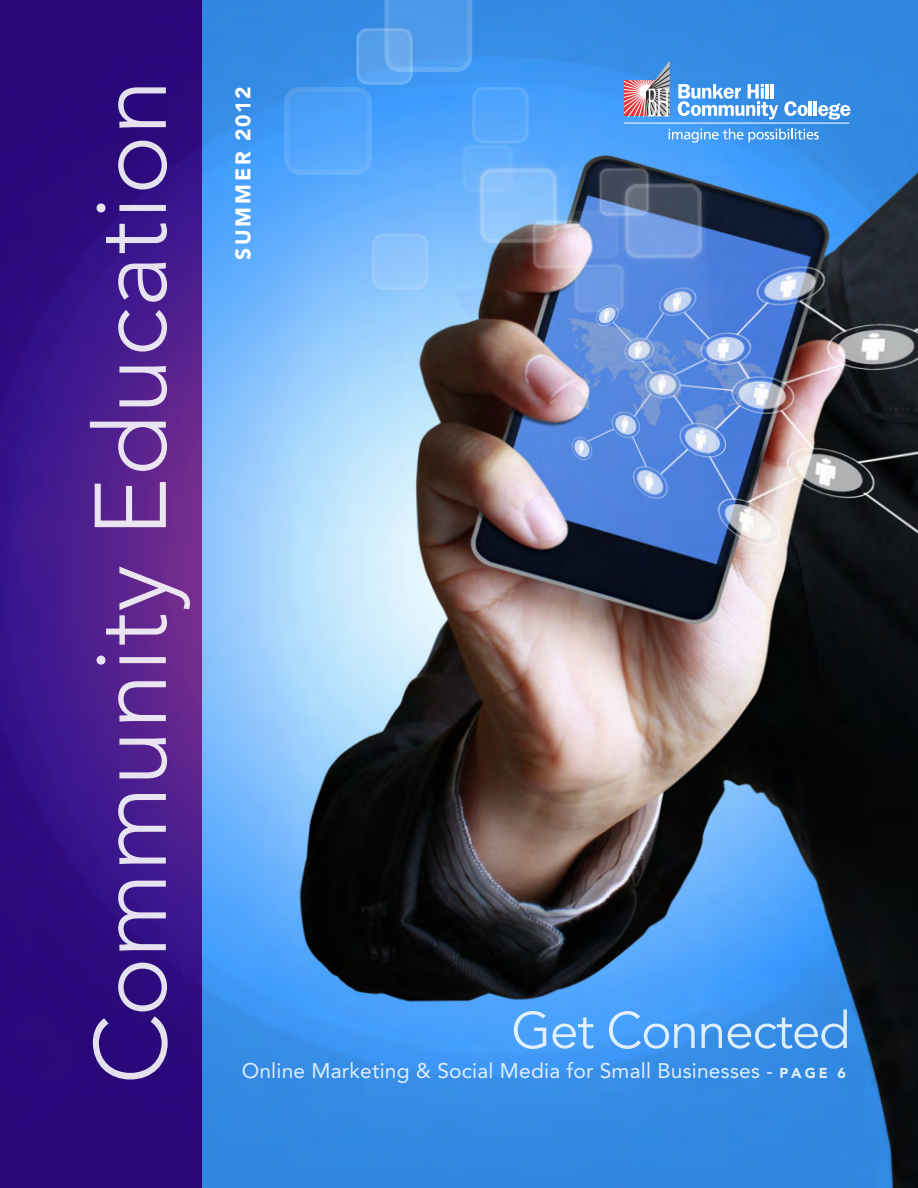
<style>
.page{position:relative;width:918px;height:1188px;background:#fff}
.page>*{position:absolute;margin:0;border:0;box-sizing:border-box;transform-origin:0 0}
.t1{font:300 100.5px "Avenir LT Std";letter-spacing:.01em;color:#fff}
.t2{font:51px "Avenir LT Std";letter-spacing:-.02em;color:#fff}
.t3{font:21px "Avenir LT Std";letter-spacing:.01em;color:#fff}
.t4{font:900 21px "Avenir LT Std";letter-spacing:.14em;color:#fff}
.s1{font-weight:900;font-size:14.25px}
</style>
<div class="page">
<img style="left:202px;top:0;width:716px;height:1188px">
<svg style="left:625px;top:60px;width:45px;height:56px;background:#9996b3"></svg>
<svg style="left:784px;top:101px;width:24px;height:15px"></svg>
<hr style="left:809px;top:101px;width:3px;height:15px;background:#fff">
<hr style="left:814px;top:101px;width:3px;height:15px;background:#fff">
<svg style="left:818px;top:103px;width:32px;height:17px"></svg>
<svg style="left:678px;top:84px;width:100px;height:35px"></svg>
<hr style="left:766px;top:84px;width:3px;height:14px;background:#fff">
<hr style="left:771px;top:84px;width:3px;height:14px;background:#fff">
<hr style="left:624px;top:123px;width:225px;height:1px;background:#fff">
<svg style="left:669px;top:129px;width:150px;height:14px;background:#6aaef5"></svg>
<svg style="left:384px;top:0;width:88px;height:72px;background:#4f9be9"></svg>
<svg style="left:356px;top:28px;width:57px;height:57px;background:#62a6ed"></svg>
<svg style="left:472px;top:87px;width:57px;height:56px;background:#55a7fc"></svg>
<svg style="left:284px;top:87px;width:88px;height:88px;background:#52a4fa"></svg>
<div style="left:372px;top:234px;width:56px;height:56px;background:#90c6fd;border-radius:12px"></div>
<svg style="left:0;top:0;width:202px;height:1188px;background:#3b1384"></svg>
<h1 class="t1" style="left:72px;top:1085px;width:1007px;rotate:-90deg">Community Education</h1>
<p class="t4" style="left:231px;top:260px;width:175px;rotate:-90deg">SUMMER 2012</p>
<h2 class="t2" style="left:511px;top:1001px;width:341px">Get Connected</h2>
<p class="t3" style="left:242px;top:1059px;width:606px">Online Marketing &amp; Social Media for Small Businesses - <span class="s1">P A G E 6</span></p>
</div>
